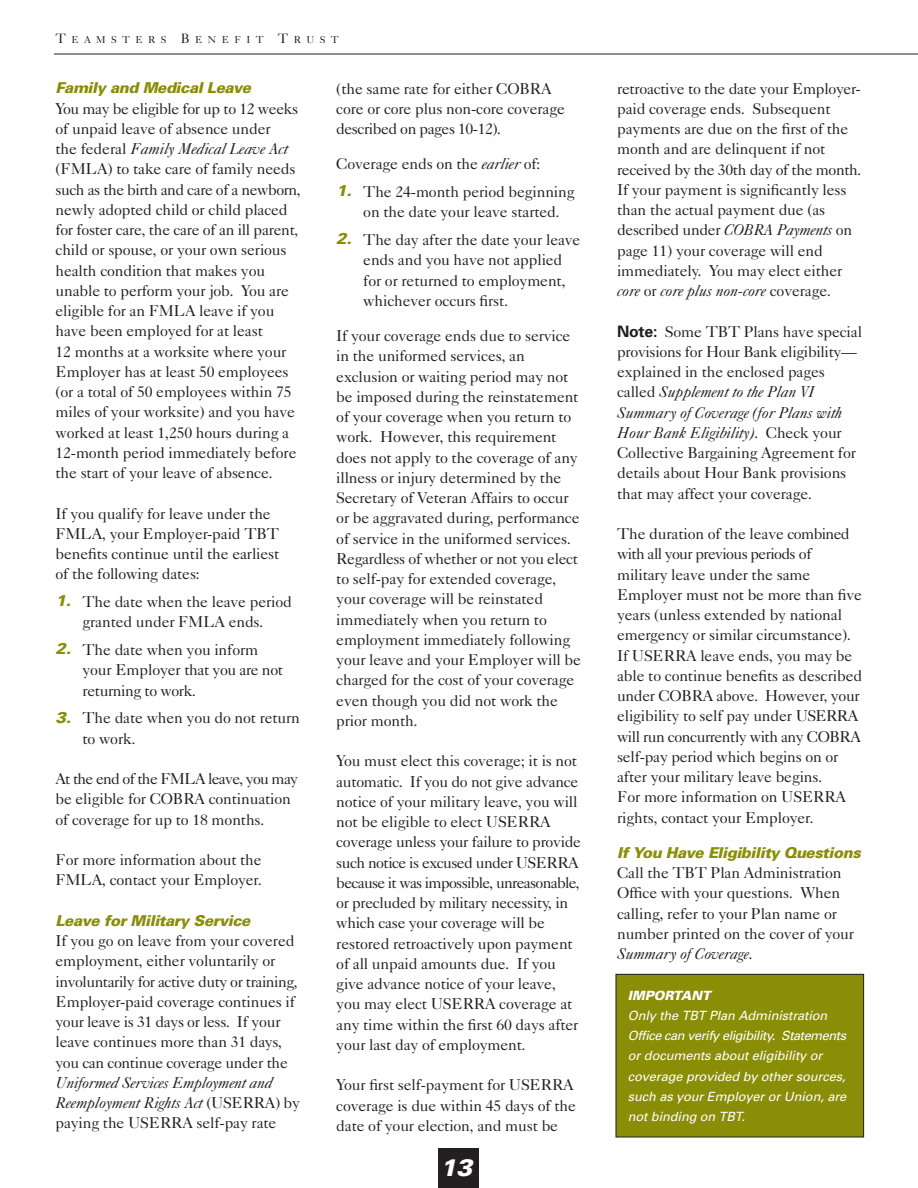
<style>
.page{position:relative;width:918px;height:1188px;background:#fff}
.page>*{position:absolute;margin:0;border:0;box-sizing:border-box;transform-origin:0 0}
.t1{font:italic 900 24px "Univers";color:#fff}
.t2{font:15.75px/20.2px "Caslon Five Forty";letter-spacing:-.01em;color:#231f20}
.t3{font:italic 15.75px/20.2px "Caslon Five Forty";letter-spacing:-.02em;color:#231f20}
.t4{font:italic 900 15px "Univers";letter-spacing:-.025em;color:#8a8d06}
.t5{font:italic 12.75px/20.2px "Univers";letter-spacing:-.005em;color:#fff}
.t6{font:italic 900 12.75px "Univers";letter-spacing:-.005em;color:#fff}
.t7{font:10.2px "Caslon Five Forty";letter-spacing:.535em;color:#231f20}
.s1{font-size:13.5px}
.s2{font-style:italic}
.s3{font-family:"Univers";font-weight:900;font-style:italic;color:#8a8d06}
.s4{font-style:normal}
.s5{font-family:"Univers";font-weight:700}
</style>
<div class="page">
<div style="left:616px;top:974px;width:248px;height:163px;background:#8a8d06"></div>
<div style="left:616px;top:974px;width:248px;height:163px;border:1px solid #231f20"></div>
<hr style="left:54px;top:54px;width:864px;height:1px;background:#231f20">
<div style="left:439px;top:1148px;width:40px;height:40px;background:#231f20"></div>
<p class="t7" style="left:56px;top:36px;width:285px"><span class="s1">T</span>EAMSTERS <span class="s1">B</span>ENEFIT <span class="s1">T</span>RUST</p>
<p class="t4" style="left:56px;top:82px;width:197px">Family and Medical Leave</p>
<p class="t2" style="left:56px;top:100px;width:247px">You may be eligible for up to 12 weeks of unpaid leave of absence under<br>the federal <span class="s2">Family Medical Leave Act </span>(FMLA) to take care of family needs such as the birth and care of a newborn, newly adopted child or child placed for foster care, the care of an ill parent, child or spouse, or your own serious health condition that makes you unable to perform your job. You are eligible for an FMLA leave if you have been employed for at least<br>12 months at a worksite where your Employer has at least 50 employees (or a total of 50 employees within 75 miles of your worksite) and you have worked at least 1,250 hours during a 12-month period immediately before the start of your leave of absence.</p>
<p class="t2" style="left:56px;top:505px;width:225px">If you qualify for leave under the<br>FMLA, your Employer-paid TBT benefits continue until the earliest of the following dates:</p>
<p class="t2" style="left:56px;top:593px;width:238px;text-align:center"><span class="s3">1.</span> The date when the leave period granted under FMLA ends.</p>
<p class="t2" style="left:82px;top:641px;width:202px;text-indent:-27px"><span class="s3">2.</span> The date when you inform your Employer that you are not returning to work.</p>
<p class="t2" style="left:82px;top:709px;width:219px;text-indent:-27px"><span class="s3">3.</span> The date when you do not return to work.</p>
<p class="t2" style="left:55px;top:770px;width:244px">At the end of the FMLA leave, you may be eligible for COBRA continuation of coverage for up to 18 months.</p>
<p class="t2" style="left:55px;top:851px;width:208px">For more information about the<br>FMLA, contact your Employer.</p>
<p class="t4" style="left:56px;top:915px;width:196px">Leave for Military Service</p>
<p class="t2" style="left:56px;top:932px;width:244px">If you go on leave from your covered employment, either voluntarily or involuntarily for active duty or training, Employer-paid coverage continues if your leave is 31 days or less. If your leave continues more than 31 days, you can continue coverage under the</p>
<p class="t3" style="left:55px;top:1074px;width:246px">Uniformed Services Employment and<br>Reemployment Rights Act <span class="s4">(USERRA) by paying the USERRA self-pay rate</span></p>
<p class="t2" style="left:336px;top:80px;width:230px">(the same rate for either COBRA core or core plus non-core coverage described on pages 10-12).</p>
<p class="t2" style="left:336px;top:155px;width:206px">Coverage ends on the <span class="s2">earlier</span> of:</p>
<p class="t2" style="left:363px;top:183px;width:213px;text-indent:-27px"><span class="s3">1.</span> The 24-month period beginning on the date your leave started.</p>
<p class="t2" style="left:363px;top:231px;width:219px;text-indent:-27px"><span class="s3">2.</span> The day after the date your leave ends and you have not applied for or returned to employment, whichever occurs first.</p>
<p class="t2" style="left:336px;top:327px;width:246px">If your coverage ends due to service in the uniformed services, an exclusion or waiting period may not be imposed during the reinstatement of your coverage when you return to work. However, this requirement does not apply to the coverage of any illness or injury determined by the Secretary of Veteran Affairs to occur or be aggravated during, performance of service in the uniformed services.<br>Regardless of whether or not you elect to self-pay for extended coverage, your coverage will be reinstated immediately when you return to employment immediately following your leave and your Employer will be charged for the cost of your coverage even though you did not work the prior month.</p>
<p class="t2" style="left:336px;top:752px;width:246px">You must elect this coverage; it is not automatic. If you do not give advance notice of your military leave, you will not be eligible to elect USERRA coverage unless your failure to provide such notice is excused under USERRA because it was impossible, unreasonable, or precluded by military necessity, in which case your coverage will be restored retroactively upon payment of all unpaid amounts due. If you give advance notice of your leave, you may elect USERRA coverage at any time within the first 60 days after your last day of employment.</p>
<p class="t2" style="left:336px;top:1076px;width:241px">Your first self-payment for USERRA coverage is due within 45 days of the date of your election, and must be</p>
<h1 class="t1" style="left:440px;top:1159px;width:34px">13</h1>
<p class="t2" style="left:617px;top:80px;width:246px">retroactive to the date your Employer&shy;paid coverage ends. Subsequent payments are due on the first of the month and are delinquent if not received by the 30th day of the month.<br>If your payment is significantly less than the actual payment due (as described under <span class="s2">COBRA Payments</span> on page 11) your coverage will end immediately. You may elect either <span class="s2">core</span> or <span class="s2">core plus non-core</span> coverage.</p>
<p class="t2" style="left:617px;top:323px;width:246px"><span class="s5">Note:</span> Some TBT Plans have special provisions for Hour Bank eligibility— explained in the enclosed pages called <span class="s2">Supplement to the Plan VI Summary of Coverage (for Plans with Hour Bank Eligibility)</span>. Check your Collective Bargaining Agreement for details about Hour Bank provisions that may affect your coverage.</p>
<p class="t2" style="left:617px;top:525px;width:247px">The duration of the leave combined with all your previous periods of military leave under the same Employer must not be more than five years (unless extended by national emergency or similar circumstance).<br>If USERRA leave ends, you may be able to continue benefits as described under COBRA above. However, your eligibility to self pay under USERRA will run concurrently with any COBRA self-pay period which begins on or after your military leave begins.<br>For more information on USERRA rights, contact your Employer.</p>
<p class="t4" style="left:617px;top:847px;width:245px">If You Have Eligibility Questions</p>
<p class="t2" style="left:617px;top:864px;width:239px">Call the TBT Plan Administration<br>Office with your questions. When calling, refer to your Plan name or number printed on the cover of your<br><span class="s2">Summary of Coverage</span>.</p>
<p class="t6" style="left:628px;top:990px;width:84px">IMPORTANT</p>
<p class="t5" style="left:628px;top:1006px;width:220px">Only the TBT Plan Administration Office can verify eligibility. Statements or documents about eligibility or coverage provided by other sources, such as your Employer or Union, are not binding on TBT.</p>
</div>
